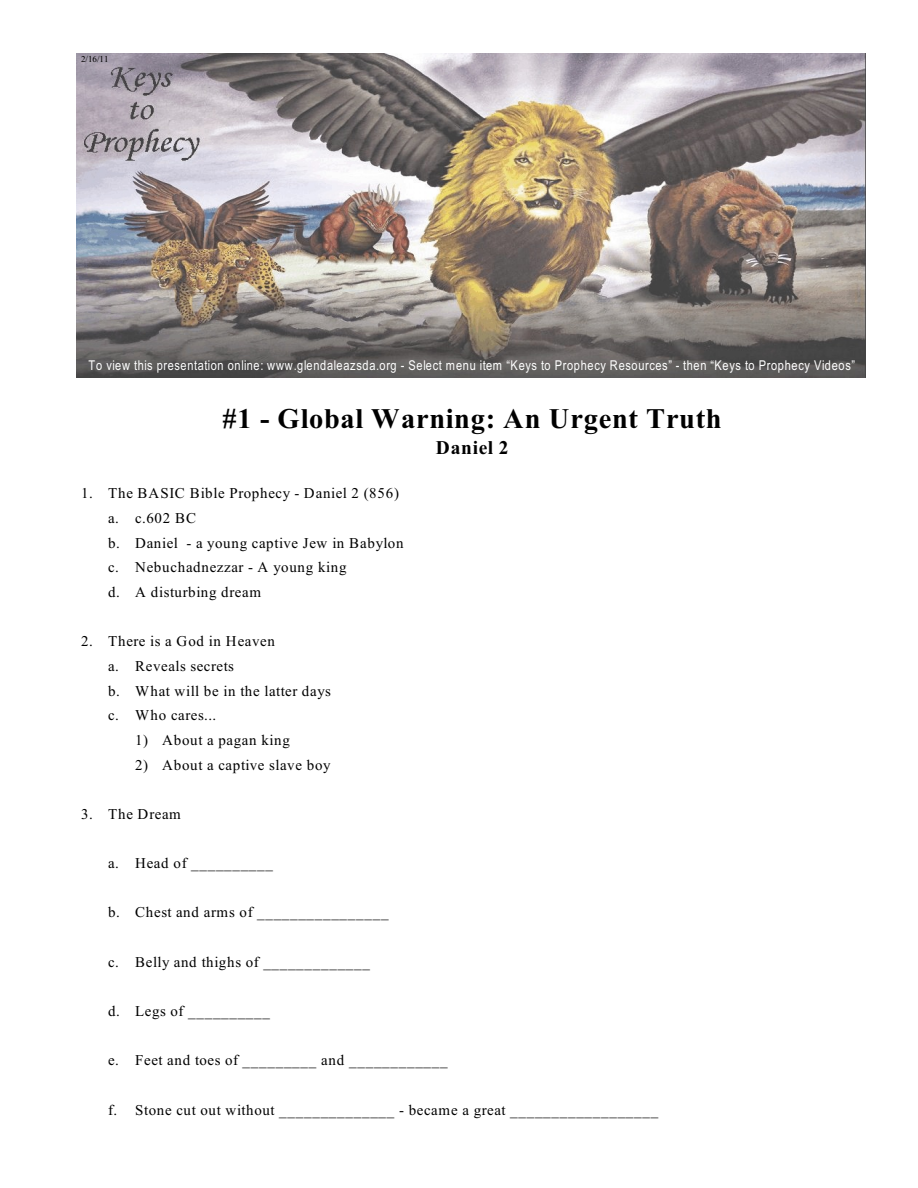
<style>
.page{position:relative;width:918px;height:1188px;background:#fff}
.page>*{position:absolute;margin:0;border:0;box-sizing:border-box;transform-origin:0 0}
.t1{font:700 28.5px "Times New Roman";letter-spacing:.025em;color:#000}
.t2{font:700 19.5px "Times New Roman";letter-spacing:.03em;color:#000}
.t3{font:15px/24.6px "Times New Roman";letter-spacing:.04em;color:#000}
.t4{font:13.5px "Arial Narrow";letter-spacing:.05em;color:#fff}
.t5{font:9px "Times New Roman";color:#000}
</style>
<div class="page">
<img style="left:77px;top:54px;width:789px;height:324px">
<p class="t5" style="left:81px;top:56px;width:29px">2/16/11</p>
<p class="t4" style="left:89px;top:360px;width:768px">To view this presentation online: www.glendaleazsda.org - Select menu item “Keys to Prophecy Resources” - then “Keys to Prophecy Videos”</p>
<h1 class="t1" style="left:223px;top:408px;width:500px">#1 - Global Warning: An Urgent Truth</h1>
<h2 class="t2" style="left:436px;top:440px;width:74px">Daniel 2</h2>
<p class="t3" style="left:108px;top:482px;width:297px;text-indent:-27px">1. The BASIC Bible Prophecy - Daniel 2 (856) a. c.602 BC<br>b. Daniel - a young captive Jew in Babylon c. Nebuchadnezzar - A young king<br>d. A disturbing dream</p>
<p class="t3" style="left:108px;top:630px;width:224px;text-indent:-27px">2. There is a God in Heaven<br>a. Reveals secrets<br>b. What will be in the latter days c. Who cares...</p>
<p class="t3" style="left:135px;top:729px;width:156px">1) About a pagan king</p>
<p class="t3" style="left:135px;top:754px;width:197px">2) About a captive slave boy</p>
<p class="t3" style="left:81px;top:803px;width:101px">3. The Dream</p>
<p class="t3" style="left:108px;top:852px;width:166px">a. Head of __________</p>
<p class="t3" style="left:108px;top:902px;width:282px">b. Chest and arms of ________________</p>
<p class="t3" style="left:108px;top:951px;width:263px">c. Belly and thighs of _____________</p>
<p class="t3" style="left:108px;top:1000px;width:163px">d. Legs of __________</p>
<p class="t3" style="left:108px;top:1050px;width:341px">e. Feet and toes of _________ and ____________</p>
<p class="t3" style="left:108px;top:1099px;width:552px">f. Stone cut out without ______________ - became a great __________________</p>
</div>
